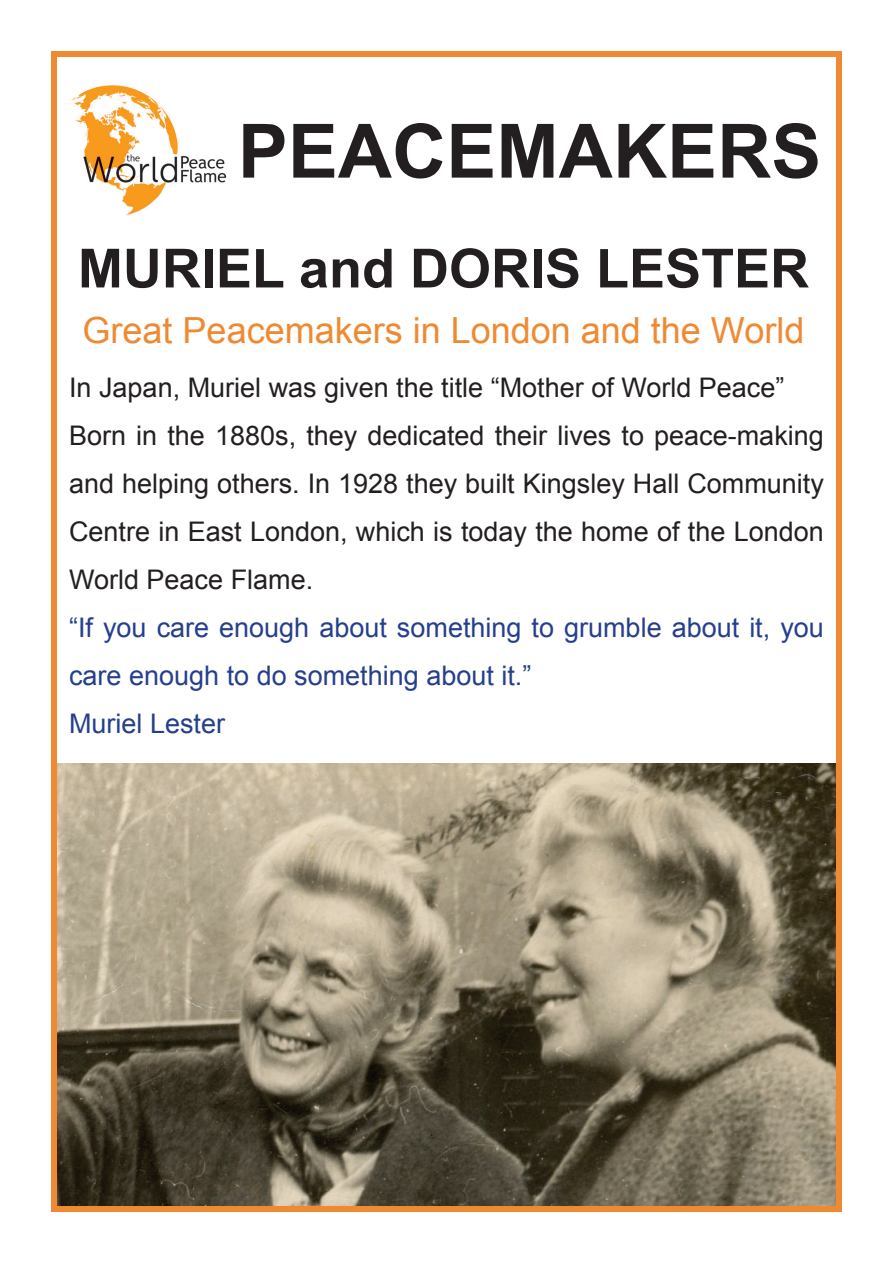
<style>
.page{position:relative;width:893px;height:1263px;background:#fff}
.page>*{position:absolute;margin:0;border:0;box-sizing:border-box;transform-origin:0 0}
.t1{font:700 75px "Arial";color:#231f20}
.t2{font:700 54px "Arial";color:#231f20}
.t3{font:36px "Arial";color:#ef8a32}
.t4{font:27px/48px "Arial";color:#231f20}
.t5{font:27px/48px "Arial";color:#253f8e}
</style>
<div class="page">
<img style="left:71px;top:85px;width:156px;height:131px">
<img style="left:58px;top:763px;width:777px;height:442px">
<div style="left:51px;top:51px;width:791px;height:1161px;border:6px solid #ef8a32"></div>
<h1 class="t1" style="left:238px;top:101px;width:585px">PEACEMAKERS</h1>
<h2 class="t2" style="left:78px;top:232px;width:733px">MURIEL and DORIS LESTER</h2>
<h3 class="t3" style="left:83px;top:307px;width:723px">Great Peacemakers in London and the World</h3>
<p class="t4" style="left:69px;top:364px;width:756px">In Japan, Muriel was given the title “Mother of World Peace” Born in the 1880s, they dedicated their lives to peace-making and helping others. In 1928 they built Kingsley Hall Community Centre in East London, which is today the home of the London World Peace Flame.</p>
<p class="t5" style="left:69px;top:604px;width:756px">“If you care enough about something to grumble about it, you care enough to do something about it.”<br>Muriel Lester</p>
</div>
